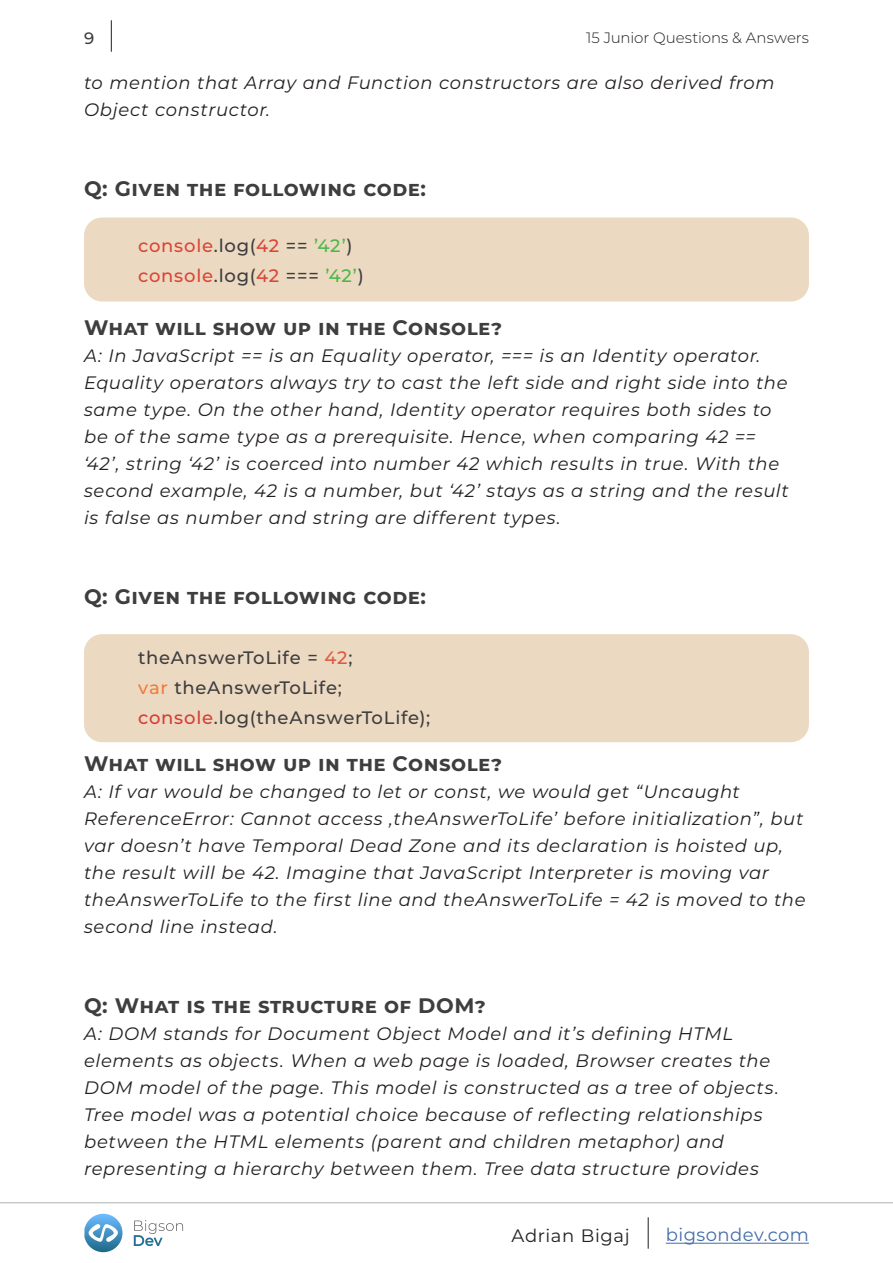
<style>
.page{position:relative;width:893px;height:1263px;background:#fff}
.page>*{position:absolute;margin:0;border:0;box-sizing:border-box;transform-origin:0 0}
.pytanie_spis{font:700 21px "Montserrat";letter-spacing:.025em;color:#3e3e3f}
.tytuł_pytania{font:700 21px "Montserrat";letter-spacing:.02em;color:#3e3e3f}
.bez_dzielenia{font:italic 18px/27px "Montserrat";letter-spacing:.035em;color:#231f20}
.bez_dzielenia-2{font:500 18px "Montserrat";letter-spacing:.04em;color:#3e3e3f}
.tytuł_pytania-2{font:italic 18px "Montserrat";letter-spacing:.035em;color:#231f20}
.bez_dzielenia-3{font:500 18px "Montserrat";letter-spacing:.04em;color:#db4635}
.t1{font:18px "Montserrat";letter-spacing:.025em;color:#436da8}
.t2{font:18px "Montserrat";letter-spacing:.035em;color:#231f20}
.t3{font:500 16.5px "Montserrat";color:#3e3e3f}
.t4{font:300 15px "Montserrat";letter-spacing:-.005em;color:#231f20}
.s1{color:#3e3e3f}
.s2{color:#4cb848}
.s3{color:#df5a43}
.s4{color:#f37b3a}
.s5{color:#d53f33}
</style>
<div class="page">
<hr style="left:0;top:1203px;width:892px;height:1px;background:#aeb3b2">
<hr style="left:111px;top:20px;width:1px;height:32px;background:#231f20">
<svg style="left:84px;top:1214px;width:38px;height:38px"></svg>
<svg style="left:134px;top:1220px;width:49px;height:26px"></svg>
<hr style="left:665px;top:1243px;width:143px;height:1px;background:#436da8">
<hr style="left:648px;top:1217px;width:1px;height:32px;background:#231f20">
<div style="left:84px;top:634px;width:724px;height:108px;background:#ecd9c2;border-radius:18px"></div>
<div style="left:84px;top:218px;width:724px;height:84px;background:#ecd9c2;border-radius:18px"></div>
<p class="t3" style="left:84px;top:27px;width:12px">9</p>
<p class="t4" style="left:586px;top:27px;width:224px">15 Junior Questions &amp; Answers</p>
<p class="bez_dzielenia" style="left:84px;top:69px;width:692px">to mention that Array and Function constructors are also derived from<br>Object constructor.</p>
<p class="pytanie_spis" style="left:84px;top:173px;width:343px">Q: Given the following code:</p>
<p class="bez_dzielenia-3" style="left:138px;top:233px;width:216px">console<span class="s1">.log(</span>42 <span class="s1">==</span> <span class="s2">’42’</span><span class="s1">)</span></p>
<p class="bez_dzielenia-3" style="left:138px;top:263px;width:227px">console<span class="s1">.log(</span>42 <span class="s1">===</span> <span class="s2">’42’</span><span class="s1">)</span></p>
<p class="tytuł_pytania" style="left:84px;top:312px;width:420px">What will show up in the Console?</p>
<p class="tytuł_pytania-2" style="left:84px;top:343px;width:677px">A: In JavaScript == is an Equality operator, === is an Identity operator.</p>
<p class="bez_dzielenia" style="left:84px;top:368px;width:706px">Equality operators always try to cast the left side and right side into the same type. On the other hand, Identity operator requires both sides to be of the same type as a prerequisite. Hence, when comparing 42 == ‘42’, string ‘42’ is coerced into number 42 which results in true. With the second example, 42 is a number, but ‘42’ stays as a string and the result is false as number and string are different types.</p>
<p class="pytanie_spis" style="left:84px;top:581px;width:343px">Q: Given the following code:</p>
<p class="bez_dzielenia-2" style="left:138px;top:645px;width:216px">theAnswerToLife = <span class="s3">42</span>;</p>
<p class="bez_dzielenia-2" style="left:138px;top:675px;width:205px"><span class="s4">var</span> theAnswerToLife;</p>
<p class="bez_dzielenia-2" style="left:138px;top:705px;width:293px"><span class="s5">console</span>.log(theAnswerToLife);</p>
<p class="tytuł_pytania" style="left:84px;top:749px;width:420px">What will show up in the Console?</p>
<p class="bez_dzielenia" style="left:84px;top:778px;width:723px">A: If var would be changed to let or const, we would get “Uncaught ReferenceError: Cannot access ‚theAnswerToLife’ before initialization”, but var doesn’t have Temporal Dead Zone and its declaration is hoisted up, the result will be 42. Imagine that JavaScript Interpreter is moving var theAnswerToLife to the first line and theAnswerToLife = 42 is moved to the second line instead.</p>
<p class="pytanie_spis" style="left:84px;top:990px;width:403px">Q: What is the structure of DOM?</p>
<p class="bez_dzielenia" style="left:84px;top:1019px;width:696px">A: DOM stands for Document Object Model and it’s defining HTML elements as objects. When a web page is loaded, Browser creates the DOM model of the page. This model is constructed as a tree of objects.<br>Tree model was a potential choice because of reflecting relationships between the HTML elements (parent and children metaphor) and representing a hierarchy between them. Tree data structure provides</p>
<p class="t2" style="left:511px;top:1223px;width:120px">Adrian Bigaj</p>
<p class="t1" style="left:665px;top:1223px;width:145px">bigsondev.com</p>
</div>
